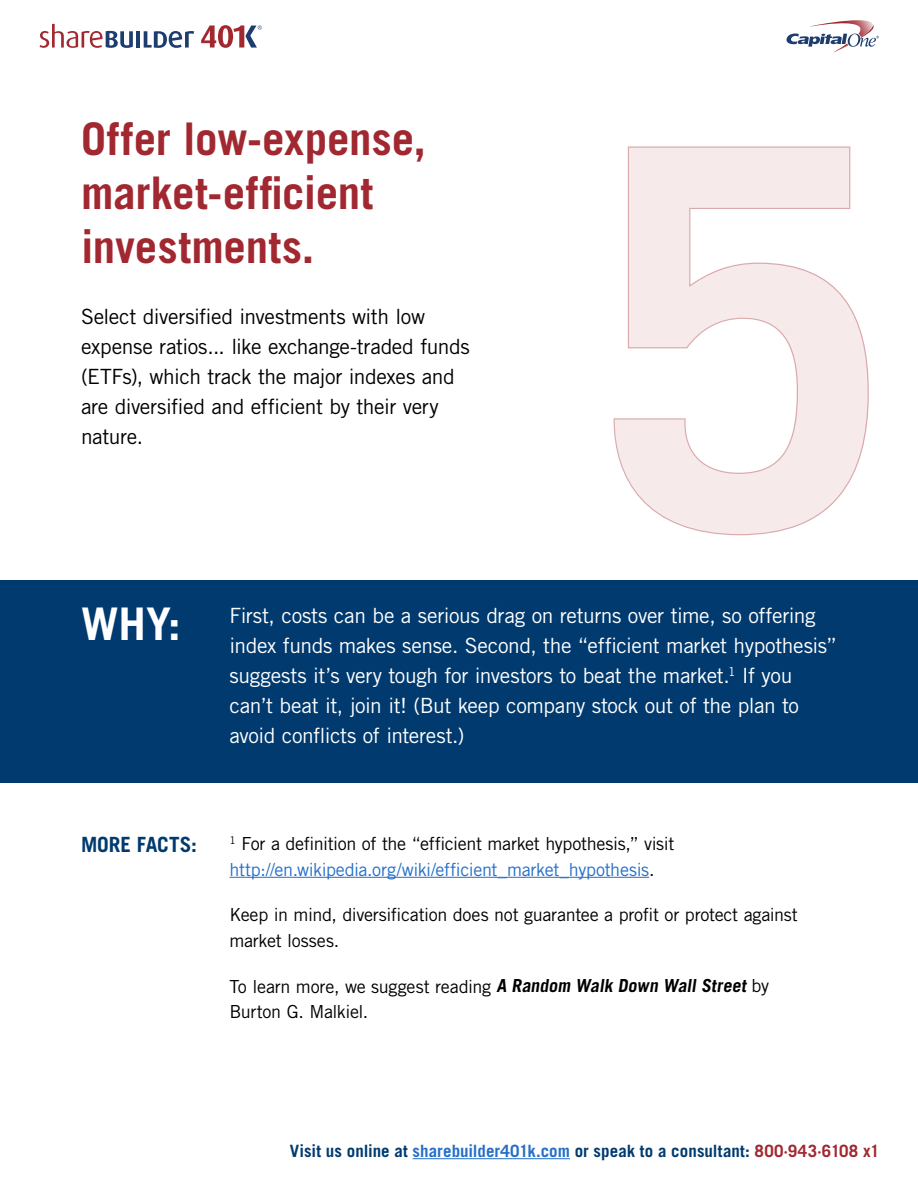
<style>
.page{position:relative;width:918px;height:1188px;background:#fff}
.page>*{position:absolute;margin:0;border:0;box-sizing:border-box;transform-origin:0 0}
.t1{font:700 528px "Trade Gothic LT Std";color:#f6eaea}
.t2{font:700 45px/54px "Trade Gothic LT Std";color:#a12830}
.t3{font:700 45px "Trade Gothic LT Std";color:#fff}
.t4{font:21px/30px "Trade Gothic LT Std";letter-spacing:-.02em;color:#fff}
.t5{font:21px/30px "Trade Gothic LT Std";letter-spacing:-.02em;color:#000}
.t6{font:700 21px "Trade Gothic LT Std";color:#003a6f}
.t7{font:18px/25.5px "Trade Gothic LT Std";letter-spacing:-.015em;color:#000}
.t8{font:18px/25.5px "Trade Gothic LT Std";letter-spacing:-.02em;color:#246fc8}
.t9{font:700 16.95px "Trade Gothic LT Std";letter-spacing:.005em;color:#003a6f}
.s1{color:#000}
.s2{font-weight:700}
.s3{color:#246fc8}
.s4{color:#a12830}
</style>
<div class="page">
<svg style="left:786px;top:20px;width:93px;height:32px"></svg>
<hr style="left:137px;top:31px;width:3px;height:17px;background:#1c3d6d">
<svg style="left:144px;top:31px;width:50px;height:17px"></svg>
<svg style="left:40px;top:24px;width:93px;height:24px"></svg>
<svg style="left:201px;top:25px;width:61px;height:23px"></svg>
<hr style="left:413px;top:1158px;width:157px;height:1px;background:#246fc8">
<div style="left:0;top:580px;width:918px;height:203px;background:#003a6f"></div>
<hr style="left:230px;top:877px;width:419px;height:1px;background:#246fc8">
<svg style="left:613px;top:146px;width:256px;height:390px"></svg>
<h2 class="t2" style="left:81px;top:112px;width:347px">Offer low-expense, market-efficient investments.</h2>
<p class="t5" style="left:81px;top:301px;width:390px">Select diversified investments with low expense ratios... like exchange-traded funds (ETFs), which track the major indexes and are diversified and efficient by their very nature.</p>
<h1 class="t1" style="left:596px;top:16px;width:295px">5</h1>
<h2 class="t3" style="left:81px;top:596px;width:101px">WHY:</h2>
<p class="t4" style="left:229px;top:600px;width:609px">First, costs can be a serious drag on returns over time, so offering index funds makes sense. Second, the “efficient market hypothesis” suggests it’s very tough for investors to beat the market.<sup>1</sup> If you can’t beat it, join it! (But keep company stock out of the plan to avoid conflicts of interest.)</p>
<p class="t6" style="left:81px;top:832px;width:118px">MORE FACTS:</p>
<p class="t8" style="left:230px;top:831px;width:446px"><sup>1</sup> <span class="s1">For a definition of the “efficient market hypothesis,” visit </span>http://en.wikipedia.org/wiki/efficient_market_hypothesis<span class="s1">.</span></p>
<p class="t7" style="left:230px;top:902px;width:570px">Keep in mind, diversification does not guarantee a profit or protect against market losses.</p>
<p class="t7" style="left:230px;top:973px;width:541px">To learn more, we suggest reading <span class="s2">A Random Walk Down Wall Street</span> by<br>Burton G. Malkiel.</p>
<p class="t9" style="left:290px;top:1141px;width:591px">Visit us online at <span class="s3">sharebuilder401k.com</span> or speak to a consultant: <span class="s4">800·943·6108 x1</span></p>
</div>
